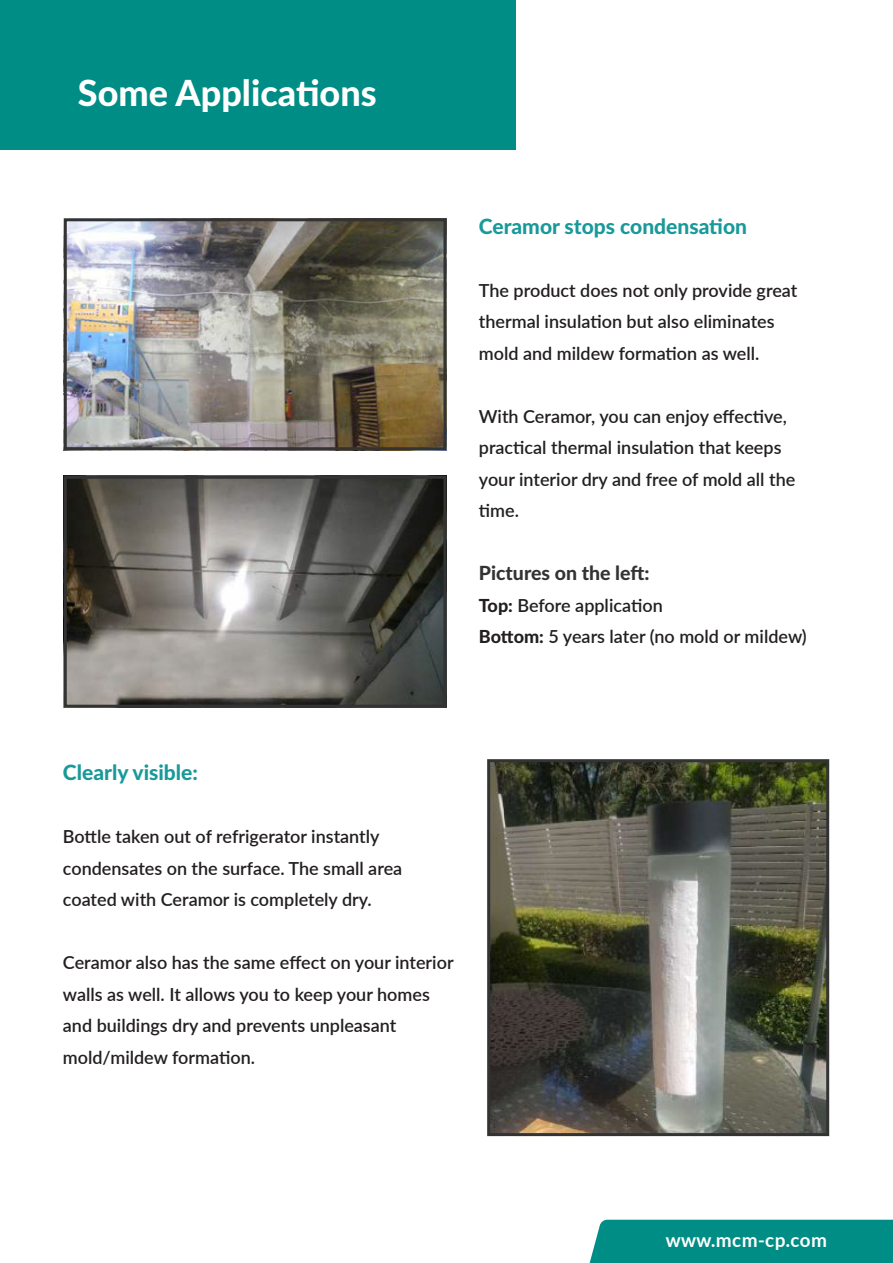
<style>
.page{position:relative;width:893px;height:1263px;background:#fff}
.page>*{position:absolute;margin:0;border:0;box-sizing:border-box;transform-origin:0 0}
.t1{font:800 36px "Lato";color:#fff}
.t2{font:800 21px "Lato";color:#19999a}
.t3{font:800 19.5px "Lato";color:#323332}
.t4{font:700 18.9px "Lato";letter-spacing:.025em;color:#fff}
.t5{font:600 18px/31.5px "Lato";color:#231f20}
.s1{font-weight:800}
</style>
<div class="page">
<div style="left:590px;top:1220px;width:303px;height:43px;background:#008d85"></div>
<img style="left:68px;top:222px;width:374px;height:224px">
<img style="left:68px;top:480px;width:374px;height:224px">
<img style="left:491px;top:763px;width:334px;height:369px">
<div style="left:0;top:0;width:515px;height:149px;background:#008d85"></div>
<div style="left:64px;top:218px;width:382px;height:232px;border:3px solid #333"></div>
<div style="left:64px;top:476px;width:382px;height:232px;border:3px solid #333"></div>
<div style="left:487px;top:759px;width:342px;height:377px;border:3px solid #333"></div>
<p class="t1" style="left:78px;top:66px;width:300px">Some Applications</p>
<p class="t2" style="left:479px;top:210px;width:270px">Ceramor stops condensation</p>
<p class="t5" style="left:479px;top:273px;width:320px">The product does not only provide great thermal insulation but also eliminates mold and mildew formation as well.</p>
<p class="t5" style="left:479px;top:399px;width:309px">With Ceramor, you can enjoy effective,</p>
<p class="t5" style="left:479px;top:431px;width:318px">practical thermal insulation that keeps your interior dry and free of mold all the time.</p>
<p class="t3" style="left:479px;top:558px;width:172px">Pictures on the left:</p>
<p class="t5" style="left:479px;top:588px;width:185px"><span class="s1">Top:</span> Before application</p>
<p class="t5" style="left:479px;top:620px;width:329px"><span class="s1">Bottom:</span> 5 years later (no mold or mildew)</p>
<p class="t2" style="left:63px;top:757px;width:137px">Clearly visible:</p>
<p class="t5" style="left:63px;top:820px;width:318px">Bottle taken out of refrigerator instantly</p>
<p class="t5" style="left:63px;top:851px;width:341px">condensates on the surface. The small area</p>
<p class="t5" style="left:63px;top:883px;width:310px">coated with Ceramor is completely dry.</p>
<p class="t5" style="left:63px;top:946px;width:392px">Ceramor also has the same effect on your interior</p>
<p class="t5" style="left:63px;top:977px;width:368px">walls as well. It allows you to keep your homes and buildings dry and prevents unpleasant</p>
<p class="t5" style="left:63px;top:1040px;width:194px">mold/mildew formation.</p>
<p class="t4" style="left:666px;top:1229px;width:163px">www.mcm-cp.com</p>
</div>
